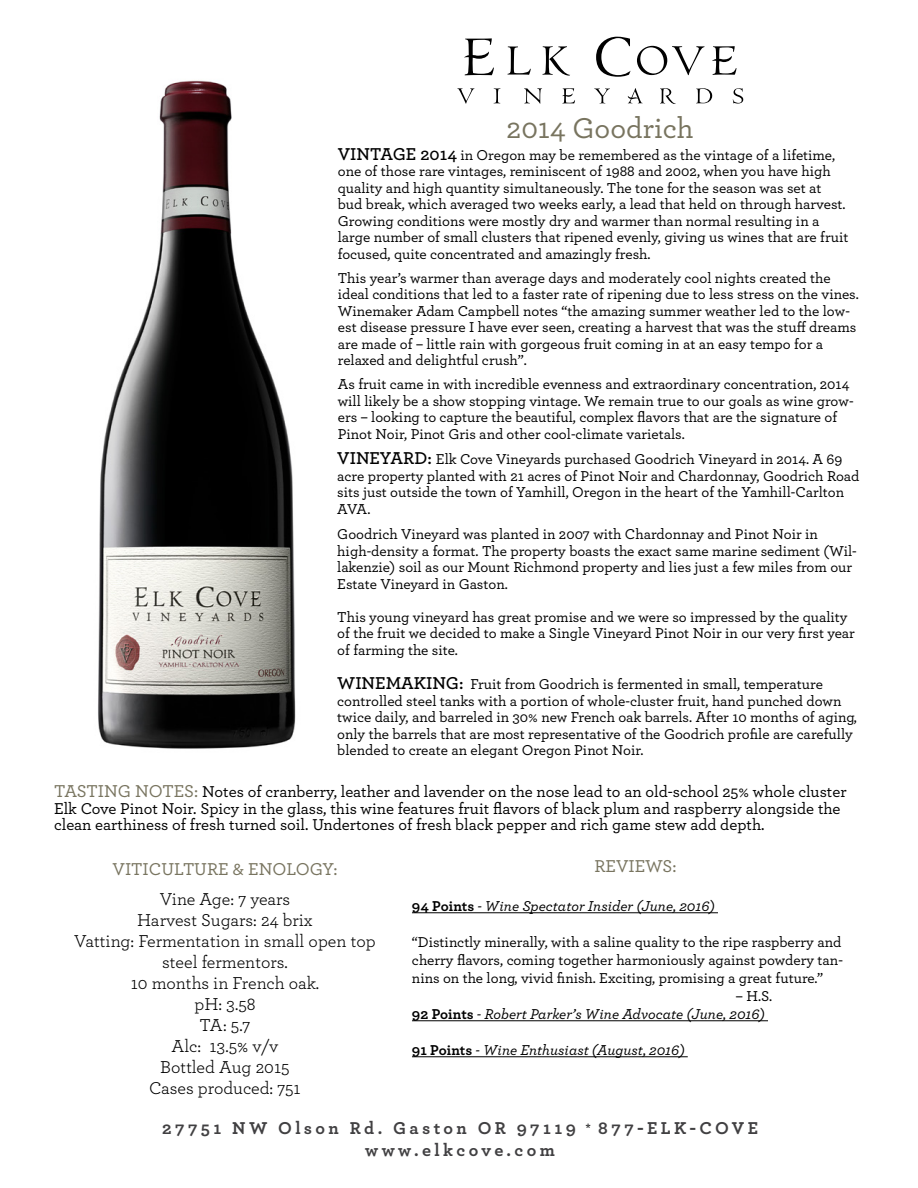
<style>
.page{position:relative;width:918px;height:1188px;background:#fff}
.page>*{position:absolute;margin:0;border:0;box-sizing:border-box;transform-origin:0 0}
.t1{font:500 30px "Archer";color:#78745f}
.t2{font:18px/21px "Archer";color:#000;text-align:center}
.t3{font:700 18px "Archer";letter-spacing:.19em;color:#414042}
.t4{font:500 18px "Archer";color:#78745f}
.t5{font:500 16.5px/16.5px "Archer";color:#000}
.t6{font:500 15px/16.5px "Archer";color:#000}
.t7{font:italic 500 15px "Archer";color:#000}
.s1{font-weight:600;font-size:18px}
.s2{font-size:18px;color:#78745f}
.s3{font-weight:700;font-style:normal}
.s4{font-weight:500;font-size:13.5px;color:#000}
</style>
<div class="page">
<svg style="left:457px;top:88px;width:17px;height:16px"></svg>
<svg style="left:494px;top:88px;width:6px;height:15px"></svg>
<svg style="left:524px;top:88px;width:18px;height:16px"></svg>
<svg style="left:594px;top:88px;width:16px;height:15px"></svg>
<svg style="left:660px;top:88px;width:16px;height:16px"></svg>
<svg style="left:696px;top:88px;width:16px;height:15px"></svg>
<svg style="left:733px;top:88px;width:10px;height:16px"></svg>
<svg style="left:627px;top:88px;width:16px;height:15px"></svg>
<svg style="left:562px;top:88px;width:13px;height:16px"></svg>
<svg style="left:508px;top:46px;width:23px;height:29px"></svg>
<svg style="left:596px;top:37px;width:35px;height:40px"></svg>
<svg style="left:637px;top:46px;width:67px;height:29px"></svg>
<svg style="left:464px;top:38px;width:30px;height:37px"></svg>
<svg style="left:712px;top:46px;width:25px;height:29px"></svg>
<svg style="left:543px;top:46px;width:27px;height:30px"></svg>
<img style="left:98px;top:80px;width:198px;height:669px">
<hr style="left:412px;top:912px;width:306px;height:1px;background:#000">
<hr style="left:412px;top:1020px;width:356px;height:1px;background:#000">
<hr style="left:412px;top:1056px;width:276px;height:1px;background:#000">
<p class="t1" style="left:507px;top:106px;width:189px">2014 Goodrich</p>
<p class="t6" style="left:338px;top:146px;width:512px"><span class="s1">VINTAGE 2014</span> in Oregon may be remembered as the vintage of a lifetime, one of those rare vintages, reminiscent of 1988 and 2002, when you have high quality and high quantity simultaneously. The tone for the season was set at bud break, which averaged two weeks early, a lead that held on through harvest.<br>Growing conditions were mostly dry and warmer than normal resulting in a large number of small clusters that ripened evenly, giving us wines that are fruit focused, quite concentrated and amazingly fresh.</p>
<p class="t6" style="left:338px;top:269px;width:523px">This year’s warmer than average days and moderately cool nights created the ideal conditions that led to a faster rate of ripening due to less stress on the vines.<br>Winemaker Adam Campbell notes “the amazing summer weather led to the low&shy;est disease pressure I have ever seen, creating a harvest that was the stuff dreams are made of – little rain with gorgeous fruit coming in at an easy tempo for a relaxed and delightful crush”.</p>
<p class="t6" style="left:338px;top:375px;width:517px">As fruit came in with incredible evenness and extraordinary concentration, 2014 will likely be a show stopping vintage. We remain true to our goals as wine grow&shy;ers – looking to capture the beautiful, complex flavors that are the signature of Pinot Noir, Pinot Gris and other cool-climate varietals.</p>
<p class="t6" style="left:337px;top:450px;width:524px"><span class="s1">VINEYARD:</span> Elk Cove Vineyards purchased Goodrich Vineyard in 2014. A 69 acre property planted with 21 acres of Pinot Noir and Chardonnay, Goodrich Road sits just outside the town of Yamhill, Oregon in the heart of the Yamhill-Carlton AVA.</p>
<p class="t6" style="left:337px;top:525px;width:521px">Goodrich Vineyard was planted in 2007 with Chardonnay and Pinot Noir in high-density a format. The property boasts the exact same marine sediment (Wil&shy;lakenzie) soil as our Mount Richmond property and lies just a few miles from our Estate Vineyard in Gaston.</p>
<p class="t6" style="left:337px;top:608px;width:519px">This young vineyard has great promise and we were so impressed by the quality of the fruit we decided to make a Single Vineyard Pinot Noir in our very first year of farming the site.</p>
<p class="t6" style="left:337px;top:675px;width:521px"><span class="s1">WINEMAKING:</span> Fruit from Goodrich is fermented in small, temperature controlled steel tanks with a portion of whole-cluster fruit, hand punched down twice daily, and barreled in 30% new French oak barrels. After 10 months of aging, only the barrels that are most representative of the Goodrich profile are carefully blended to create an elegant Oregon Pinot Noir.</p>
<p class="t5" style="left:54px;top:783px;width:794px"><span class="s2">TASTING NOTES:</span> Notes of cranberry, leather and lavender on the nose lead to an old-school 25% whole cluster<br>Elk Cove Pinot Noir. Spicy in the glass, this wine features fruit flavors of black plum and raspberry alongside the clean earthiness of fresh turned soil. Undertones of fresh black pepper and rich game stew add depth.</p>
<p class="t4" style="left:112px;top:856px;width:227px">VITICULTURE &amp; ENOLOGY:</p>
<p class="t2" style="left:160px;top:888px;width:132px">Vine Age: 7 years</p>
<p class="t2" style="left:137px;top:909px;width:177px">Harvest Sugars: 24 brix</p>
<p class="t2" style="left:74px;top:930px;width:303px">Vatting: Fermentation in small open top steel fermentors.</p>
<p class="t2" style="left:131px;top:972px;width:190px">10 months in French oak.</p>
<p class="t2" style="left:194px;top:993px;width:63px">pH: 3.58</p>
<p class="t2" style="left:199px;top:1014px;width:53px">TA: 5.7</p>
<p class="t2" style="left:172px;top:1035px;width:108px">Alc: 13.5% v/v</p>
<p class="t2" style="left:160px;top:1056px;width:131px">Bottled Aug 2015</p>
<p class="t2" style="left:149px;top:1077px;width:153px">Cases produced: 751</p>
<p class="t4" style="left:595px;top:853px;width:83px">REVIEWS:</p>
<p class="t7" style="left:412px;top:895px;width:304px"><span class="s3">94 Points</span> - Wine Spectator Insider (June, 2016)</p>
<p class="t6" style="left:412px;top:932px;width:432px;line-height:18px;text-align:justify">“Distinctly minerally, with a saline quality to the ripe raspberry and cherry flavors, coming together harmoniously against powdery tan&shy;nins on the long, vivid finish. Exciting, promising a great future.”</p>
<p class="t6" style="left:736px;top:987px;width:38px">– H.S.</p>
<p class="t7" style="left:412px;top:1003px;width:354px"><span class="s3">92 Points</span> - Robert Parker’s Wine Advocate (June, 2016)</p>
<p class="t7" style="left:412px;top:1039px;width:274px"><span class="s3">91 Points</span> - Wine Enthusiast (August, 2016)</p>
<p class="t3" style="left:162px;top:1114px;width:597px">27751 NW Olson Rd. Gaston OR 97119 <span class="s4">*</span> 877-ELK-COVE</p>
<p class="t3" style="left:365px;top:1136px;width:191px">www.elkcove.com</p>
</div>
